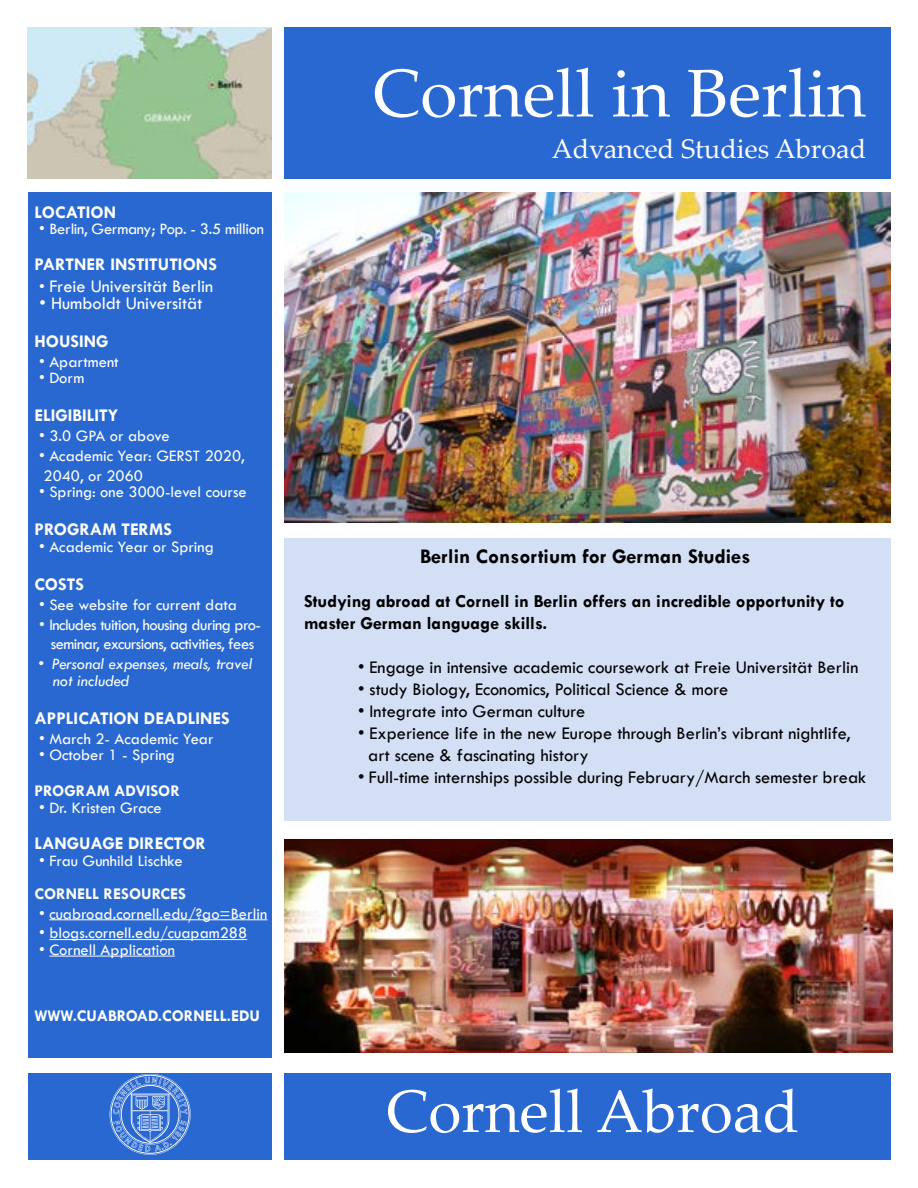
<style>
.page{position:relative;width:918px;height:1188px;background:#fff}
.page>*{position:absolute;margin:0;border:0;box-sizing:border-box;transform-origin:0 0}
.t1{font:67.5px "Palatino Linotype";color:#fff}
.t2{font:60px "Palatino Linotype";color:#fff}
.t3{font:27px "Palatino Linotype";color:#feffff}
.t4{font:700 21px "Tw Cen";color:#000}
.t5{font:18.3px/22px "Tw Cen";color:#000}
.t6{font:700 18.3px/22px "Tw Cen";color:#000}
.t7{font:18.3px "Tw Cen";color:#fff}
.t8{font:700 18px "Tw Cen";color:#fefffb}
.t9{font:16.5px/19.8px "Tw Cen";color:#fefffb}
.t10{font:16.5px "Tw Cen";color:#fff}
.t11{font:16.5px/19.8px "Tw Cen";letter-spacing:-.03em;color:#fefffb;text-align:center}
.t12{font:700 16.5px "Tw Cen";color:#fefffb}
.t13{font:italic 16.5px/16.5px "Tw Cen";color:#fefffb}
.t14{font:16.5px "Tw Cen";letter-spacing:-.02em;color:#fefffb}
.s1{font-size:16.5px;color:#fefffb}
.s2{font-style:normal}
.s3{color:#fefffb}
</style>
<div class="page">
<div style="left:28px;top:192px;width:244px;height:866px;background:#2a68d1"></div>
<div style="left:285px;top:538px;width:606px;height:283px;background:#d2dff5"></div>
<div style="left:28px;top:1074px;width:244px;height:86px;background:#2a68d1"></div>
<div style="left:285px;top:1074px;width:606px;height:86px;background:#2a68d1"></div>
<svg style="left:110px;top:1075px;width:80px;height:80px"></svg>
<div style="left:285px;top:28px;width:606px;height:151px;background:#2a68d1"></div>
<hr style="left:49px;top:919px;width:218px;height:1px;background:#fff">
<hr style="left:49px;top:939px;width:198px;height:1px;background:#fff">
<hr style="left:49px;top:956px;width:126px;height:1px;background:#fff">
<img style="left:28px;top:28px;width:244px;height:151px">
<img style="left:285px;top:840px;width:608px;height:213px">
<img style="left:285px;top:192px;width:606px;height:331px">
<p class="t8" style="left:34px;top:201px;width:83px">LOCATION</p>
<p class="t14" style="left:39px;top:219px;width:226px">• Berlin, Germany; Pop. - 3.5 million</p>
<p class="t8" style="left:34px;top:254px;width:184px">PARTNER INSTITUTIONS</p>
<p class="t7" style="left:39px;top:276px;width:176px"><span class="s1">•</span> Freie Universität Berlin</p>
<p class="t7" style="left:40px;top:292px;width:164px">• Humboldt Universität</p>
<p class="t8" style="left:34px;top:331px;width:76px">HOUSING</p>
<p class="t9" style="left:39px;top:352px;width:81px">• Apartment</p>
<p class="t9" style="left:39px;top:368px;width:47px">• Dorm</p>
<p class="t8" style="left:34px;top:405px;width:85px">ELIGIBILITY</p>
<p class="t9" style="left:39px;top:426px;width:132px">• 3.0 GPA or above</p>
<p class="t9" style="left:39px;top:446px;width:207px">• Academic Year: GERST 2020,<br>2040, or 2060</p>
<p class="t9" style="left:39px;top:482px;width:209px">• Spring: one 3000-level course</p>
<p class="t8" style="left:34px;top:519px;width:139px">PROGRAM TERMS</p>
<p class="t9" style="left:39px;top:537px;width:176px">• Academic Year or Spring</p>
<p class="t8" style="left:34px;top:574px;width:51px">COSTS</p>
<p class="t9" style="left:39px;top:595px;width:200px">• See website for current data</p>
<p class="t11" style="left:39px;top:614px;width:224px">• Includes tuition, housing during pro&shy;seminar, excursions, activities, fees</p>
<p class="t13" style="left:53px;top:656px;width:201px;text-indent:-14px"><span class="s2">•</span> Personal expenses, meals, travel not included</p>
<p class="t8" style="left:34px;top:707px;width:197px">APPLICATION DEADLINES</p>
<p class="t9" style="left:39px;top:728px;width:176px">• March 2- Academic Year</p>
<p class="t9" style="left:39px;top:745px;width:138px">• October 1 - Spring</p>
<p class="t12" style="left:34px;top:781px;width:147px">PROGRAM ADVISOR</p>
<p class="t9" style="left:39px;top:798px;width:124px">• Dr. Kristen Grace</p>
<p class="t8" style="left:34px;top:833px;width:173px">LANGUAGE DIRECTOR</p>
<p class="t9" style="left:39px;top:851px;width:145px">• Frau Gunhild Lischke</p>
<p class="t12" style="left:34px;top:884px;width:153px">CORNELL RESOURCES</p>
<p class="t10" style="left:39px;top:903px;width:230px">• cuabroad.cornell.edu/?go=Berlin</p>
<p class="t10" style="left:39px;top:923px;width:210px">• blogs.cornell.edu/cuapam288</p>
<p class="t10" style="left:39px;top:940px;width:138px"><span class="s3">•</span> Cornell Application</p>
<p class="t12" style="left:34px;top:1006px;width:227px">WWW.CUABROAD.CORNELL.EDU</p>
<h1 class="t1" style="left:372px;top:45px;width:495px">Cornell in Berlin</h1>
<h3 class="t3" style="left:552px;top:130px;width:316px">Advanced Studies Abroad</h3>
<p class="t4" style="left:420px;top:544px;width:332px">Berlin Consortium for German Studies</p>
<p class="t6" style="left:304px;top:589px;width:542px">Studying abroad at Cornell in Berlin offers an incredible opportunity to master German language skills.</p>
<p class="t5" style="left:358px;top:656px;width:502px">• Engage in intensive academic coursework at Freie Universität Berlin</p>
<p class="t5" style="left:358px;top:678px;width:372px">• study Biology, Economics, Political Science &amp; more</p>
<p class="t5" style="left:358px;top:700px;width:229px">• Integrate into German culture</p>
<p class="t5" style="left:368px;top:722px;width:484px;text-indent:-10px">• Experience life in the new Europe through Berlin’s vibrant nightlife, art scene &amp; fascinating history</p>
<p class="t5" style="left:358px;top:766px;width:510px">• Full-time internships possible during February/March semester break</p>
<h2 class="t2" style="left:386px;top:1069px;width:415px">Cornell Abroad</h2>
</div>
